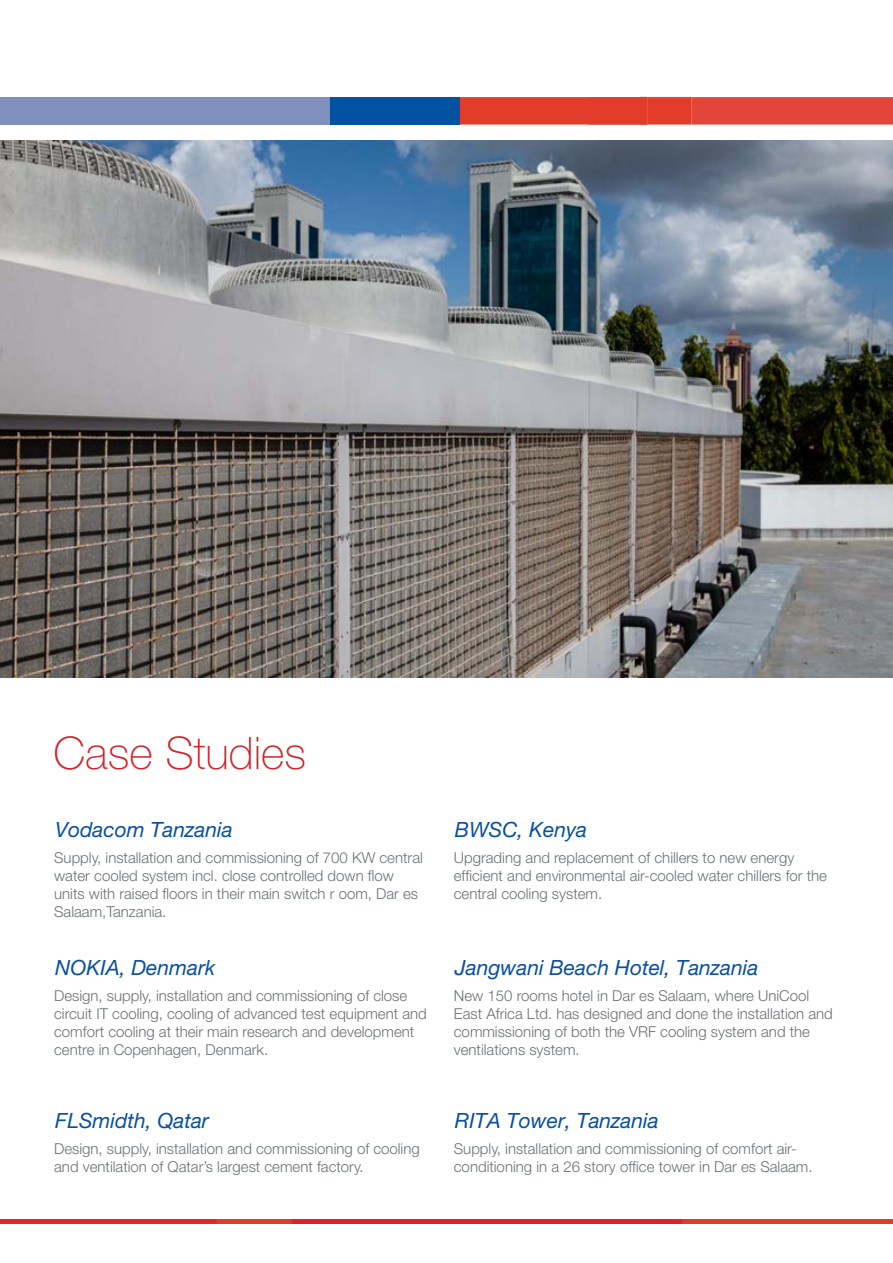
<style>
.page{position:relative;width:893px;height:1263px;background:#fff}
.page>*{position:absolute;margin:0;border:0;box-sizing:border-box;transform-origin:0 0}
.t1{font:100 45px "Helvetica Neue LT Pro";color:#d2232a}
.t2{font:italic 21px "Helvetica Neue LT Pro";color:#094fa3}
.t3{font:300 15px/18px "Helvetica Neue LT Pro";color:#6c7176}
</style>
<div class="page">
<img style="left:0;top:1219px;width:893px;height:5px">
<svg style="left:460px;top:97px;width:433px;height:28px;background:#e24434"></svg>
<div style="left:0;top:97px;width:460px;height:28px;background:#0152a1"></div>
<div style="left:0;top:97px;width:330px;height:28px;background:#8090bc"></div>
<img style="left:0;top:140px;width:893px;height:538px">
<h1 class="t1" style="left:54px;top:727px;width:254px">Case Studies</h1>
<h2 class="t2" style="left:55px;top:817px;width:179px">Vodacom Tanzania</h2>
<h2 class="t2" style="left:455px;top:817px;width:134px">BWSC, Kenya</h2>
<p class="t3" style="left:54px;top:848px;width:370px">Supply, installation and commissioning of 700 KW central water cooled system incl. close controlled down flow units with raised floors in their main switch r oom, Dar es Salaam,Tanzania.</p>
<p class="t3" style="left:454px;top:848px;width:375px">Upgrading and replacement of chillers to new energy efficient and environmental air-cooled water chillers for the central cooling system.</p>
<h2 class="t2" style="left:55px;top:955px;width:161px">NOKIA, Denmark</h2>
<h2 class="t2" style="left:455px;top:955px;width:305px">Jangwani Beach Hotel, Tanzania</h2>
<p class="t3" style="left:54px;top:986px;width:374px">Design, supply, installation and commissioning of close circuit IT cooling, cooling of advanced test equipment and comfort cooling at their main research and development centre in Copenhagen, Denmark.</p>
<p class="t3" style="left:454px;top:986px;width:380px">New 150 rooms hotel in Dar es Salaam, where UniCool East Africa Ltd. has designed and done the installation and commissioning of both the VRF cooling system and the ventilations system.</p>
<h2 class="t2" style="left:55px;top:1108px;width:155px">FLSmidth, Qatar</h2>
<h2 class="t2" style="left:455px;top:1108px;width:205px">RITA Tower, Tanzania</h2>
<p class="t3" style="left:54px;top:1139px;width:367px">Design, supply, installation and commissioning of cooling and ventilation of Qatar’s largest cement factory.</p>
<p class="t3" style="left:454px;top:1139px;width:360px">Supply, installation and commissioning of comfort air&shy;conditioning in a 26 story office tower in Dar es Salaam.</p>
</div>
